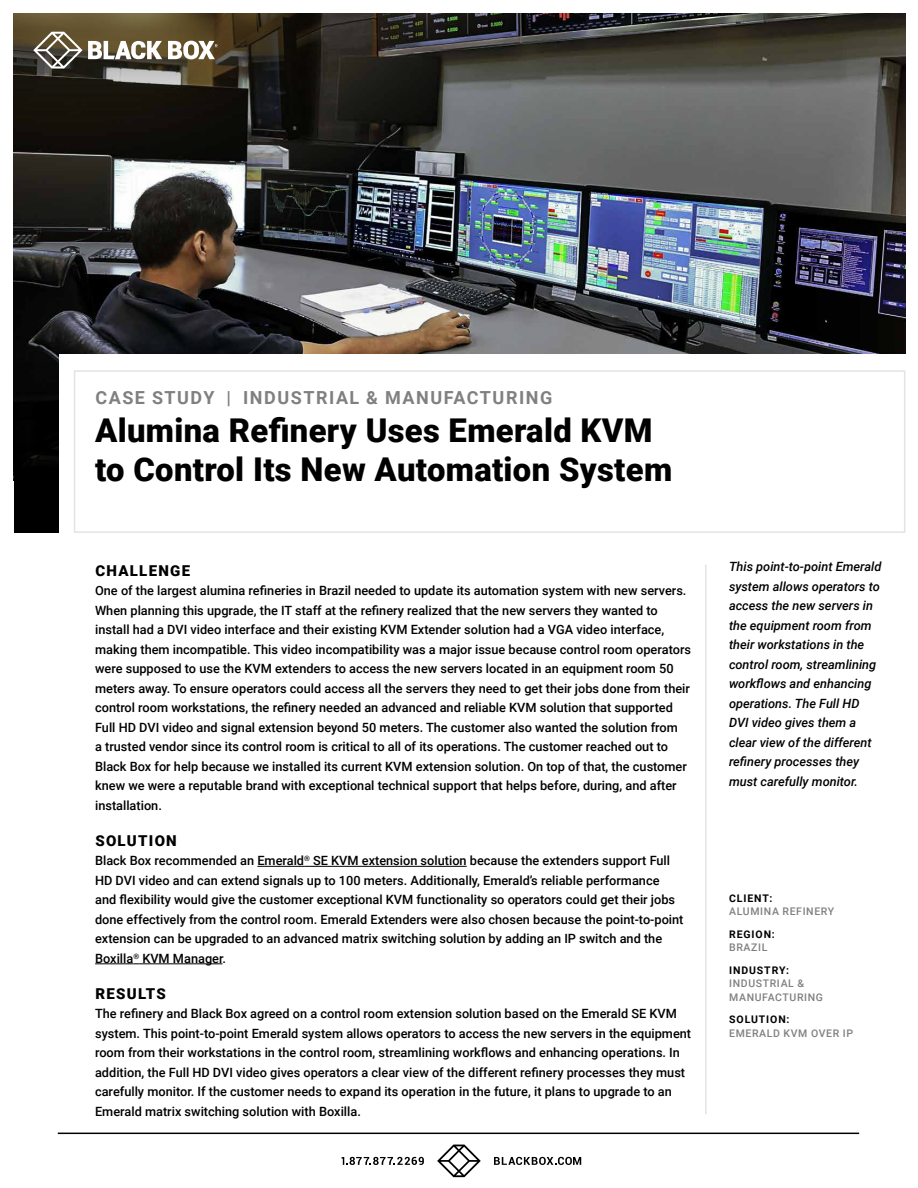
<style>
.page{position:relative;width:918px;height:1188px;background:#fff}
.page>*{position:absolute;margin:0;border:0;box-sizing:border-box;transform-origin:0 0}
.t1{font:900 32.85px/39px "Roboto";letter-spacing:.01em;color:#000}
.t2{font:700 18px "Roboto";letter-spacing:.085em;color:#808080}
.t3{font:900 15px "Roboto";letter-spacing:.085em;color:#000}
.t4{font:500 12.75px/19.5px "Roboto";color:#000}
.t5{font:italic 500 12.75px/19.5px "Roboto";color:#000}
.t6{font:500 10.5px/13.5px "Roboto";letter-spacing:.06em;color:#808080}
.t7{font:700 10.5px "Roboto";letter-spacing:.085em;color:#000}
</style>
<div class="page">
<img style="left:14px;top:14px;width:891px;height:348px">
<div style="left:14px;top:362px;width:45px;height:171px;background:#000"></div>
<div style="left:59px;top:355px;width:859px;height:794px;background:#fff"></div>
<hr style="left:257px;top:866px;width:47px;height:1px;background:#000">
<hr style="left:310px;top:866px;width:157px;height:1px;background:#000">
<hr style="left:95px;top:964px;width:38px;height:1px;background:#000">
<hr style="left:139px;top:964px;width:83px;height:1px;background:#000">
<svg style="left:437px;top:1145px;width:44px;height:32px"></svg>
<svg style="left:494px;top:1157px;width:87px;height:8px"></svg>
<svg style="left:342px;top:1157px;width:82px;height:8px"></svg>
<hr style="left:58px;top:1133px;width:801px;height:1px;background:#000">
<hr style="left:705px;top:565px;width:2px;height:549px;background:#e3e3e3">
<div style="left:74px;top:370px;width:831px;height:163px;border:2px solid #e3e3e3"></div>
<svg style="left:14px;top:14px;width:307px;height:107px;background:#312b1e"></svg>
<svg style="left:33px;top:32px;width:129px;height:37px"></svg>
<svg style="left:168px;top:41px;width:50px;height:18px"></svg>
<h2 class="t2" style="left:95px;top:384px;width:458px">CASE STUDY | INDUSTRIAL &amp; MANUFACTURING</h2>
<h1 class="t1" style="left:95px;top:410px;width:579px">Alumina Refinery Uses Emerald KVM to Control Its New Automation System</h1>
<p class="t3" style="left:95px;top:560px;width:96px">CHALLENGE</p>
<p class="t4" style="left:95px;top:581px;width:597px">One of the largest alumina refineries in Brazil needed to update its automation system with new servers.<br>When planning this upgrade, the IT staff at the refinery realized that the new servers they wanted to install had a DVI video interface and their existing KVM Extender solution had a VGA video interface, making them incompatible. This video incompatibility was a major issue because control room operators were supposed to use the KVM extenders to access the new servers located in an equipment room 50 meters away. To ensure operators could access all the servers they need to get their jobs done from their control room workstations, the refinery needed an advanced and reliable KVM solution that supported Full HD DVI video and signal extension beyond 50 meters. The customer also wanted the solution from<br>a trusted vendor since its control room is critical to all of its operations. The customer reached out to Black Box for help because we installed its current KVM extension solution. On top of that, the customer knew we were a reputable brand with exceptional technical support that helps before, during, and after installation.</p>
<p class="t3" style="left:95px;top:830px;width:83px">SOLUTION</p>
<p class="t4" style="left:95px;top:851px;width:590px">Black Box recommended an Emerald<sup>®</sup> SE KVM extension solution because the extenders support Full HD DVI video and can extend signals up to 100 meters. Additionally, Emerald’s reliable performance and flexibility would give the customer exceptional KVM functionality so operators could get their jobs done effectively from the control room. Emerald Extenders were also chosen because the point-to-point extension can be upgraded to an advanced matrix switching solution by adding an IP switch and the Boxilla<sup>®</sup> KVM Manager.</p>
<p class="t3" style="left:95px;top:983px;width:72px">RESULTS</p>
<p class="t4" style="left:95px;top:1004px;width:598px">The refinery and Black Box agreed on a control room extension solution based on the Emerald SE KVM system. This point-to-point Emerald system allows operators to access the new servers in the equipment room from their workstations in the control room, streamlining workflows and enhancing operations. In addition, the Full HD DVI video gives operators a clear view of the different refinery processes they must carefully monitor. If the customer needs to expand its operation in the future, it plans to upgrade to an Emerald matrix switching solution with Boxilla.</p>
<p class="t5" style="left:729px;top:556px;width:154px">This point-to-point Emerald system allows operators to access the new servers in the equipment room from their workstations in the control room, streamlining workflows and enhancing operations. The Full HD<br>DVI video gives them a clear view of the different refinery processes they must carefully monitor.</p>
<p class="t7" style="left:729px;top:891px;width:45px">CLIENT:</p>
<p class="t6" style="left:729px;top:905px;width:107px">ALUMINA REFINERY</p>
<p class="t7" style="left:729px;top:927px;width:47px">REGION:</p>
<p class="t6" style="left:729px;top:941px;width:40px">BRAZIL</p>
<p class="t7" style="left:729px;top:963px;width:62px">INDUSTRY:</p>
<p class="t6" style="left:729px;top:977px;width:95px">INDUSTRIAL &amp;<br>MANUFACTURING</p>
<p class="t7" style="left:729px;top:1012px;width:62px">SOLUTION:</p>
<p class="t6" style="left:729px;top:1026px;width:125px">EMERALD KVM OVER IP</p>
</div>
